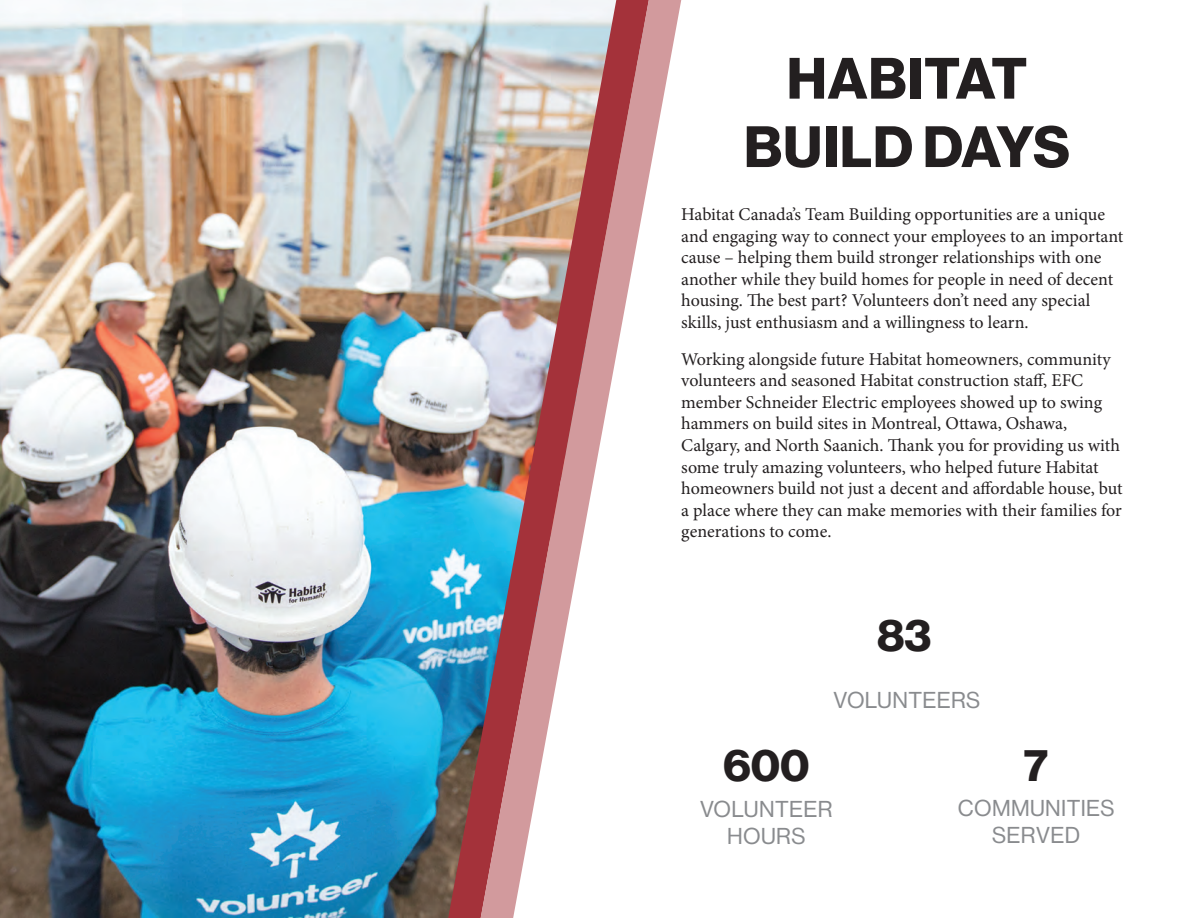
<style>
.page{position:relative;width:1188px;height:918px;background:#fff}
.page>*{position:absolute;margin:0;border:0;box-sizing:border-box;transform-origin:0 0}
.t1{font:57px/68.4px "N Haas Grotesk DS Pro 75 Bd";letter-spacing:.015em;color:#231f20;text-align:center}
.t2{font:45px "N Haas Grotesk DS Pro 75 Bd";color:#231f20}
.t3{font:22.5px/27px "N Haas Grotesk DS Pro 55 Rg";letter-spacing:.015em;color:#898b8e;text-align:center}
.t4{font:18px/21.6px "Minion Pro";color:#231f20}
</style>
<div class="page">
<img style="left:0;top:0;width:448px;height:918px">
<img style="left:448px;top:0;width:33px;height:918px">
<svg style="left:481px;top:0;width:200px;height:918px"></svg>
<h1 class="t1" style="left:744px;top:45px;width:328px">HABITAT<br>BUILD DAYS</h1>
<p class="t4" style="left:681px;top:204px;width:444px">Habitat Canada’s Team Building opportunities are a unique and engaging way to connect your employees to an important cause – helping them build stronger relationships with one another while they build homes for people in need of decent housing. The best part? Volunteers don’t need any special skills, just enthusiasm and a willingness to learn.</p>
<p class="t4" style="left:681px;top:348px;width:443px">Working alongside future Habitat homeowners, community volunteers and seasoned Habitat construction staff, EFC member Schneider Electric employees showed up to swing hammers on build sites in Montreal, Ottawa, Oshawa, Calgary, and North Saanich. Thank you for providing us with some truly amazing volunteers, who helped future Habitat homeowners build not just a decent and affordable house, but a place where they can make memories with their families for generations to come.</p>
<h2 class="t2" style="left:877px;top:609px;width:56px">83</h2>
<p class="t3" style="left:834px;top:687px;width:148px">VOLUNTEERS</p>
<h2 class="t2" style="left:723px;top:739px;width:88px">600</h2>
<h2 class="t2" style="left:1024px;top:739px;width:26px">7</h2>
<p class="t3" style="left:700px;top:796px;width:134px">VOLUNTEER<br>HOURS</p>
<p class="t3" style="left:958px;top:794px;width:158px">COMMUNITIES<br>SERVED</p>
</div>
